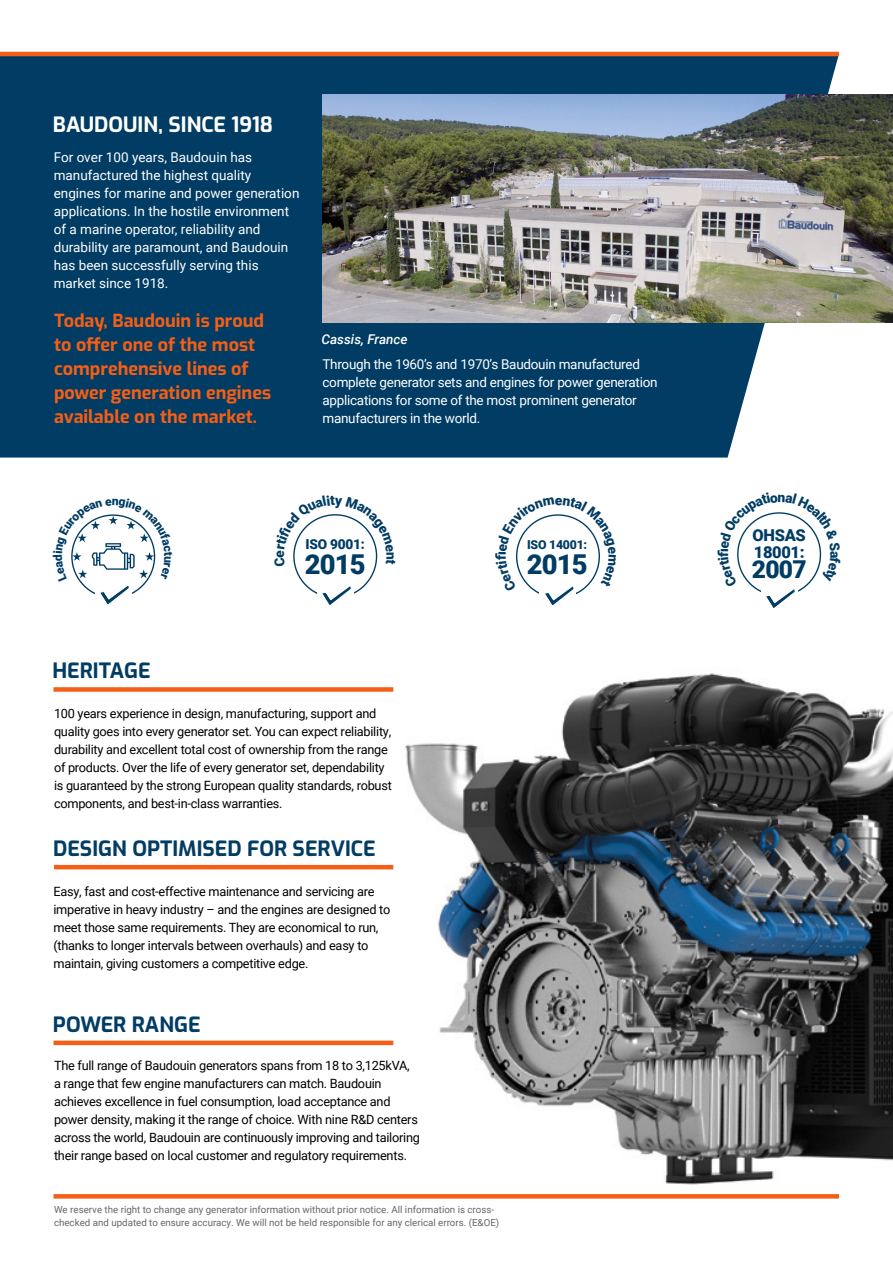
<style>
.page{position:relative;width:893px;height:1263px;background:#fff}
.page>*{position:absolute;margin:0;border:0;box-sizing:border-box;transform-origin:0 0}
.t1{font:900 27.3px "Roboto";letter-spacing:-.03em;color:#003c64}
.t2{font:900 24.6px "Roboto";color:#003c64}
.t3{font:100 21px "Exo";color:#003c64}
.t4{font:100 21px "Exo";color:#fff}
.t5{font:100 18px/24px "Exo";color:#f55e16}
.t6{font:900 16.35px "Roboto";letter-spacing:-.02em;color:#003c64}
.t7{font:900 13.65px "Roboto";letter-spacing:-.02em;color:#003c64}
.t8{font:13.5px/18px "Roboto";color:#fff}
.t9{font:13.5px/18px "Roboto";letter-spacing:-.02em;color:#fff}
.t10{font:italic 500 13.5px "Roboto";color:#fff}
.t11{font:12.75px/18px "Roboto";letter-spacing:-.02em;color:#000}
.t12{font:900 12.3px "Roboto";letter-spacing:-.02em;color:#003c64}
.t13{font:9.75px/12.8px "Roboto";color:#666}
</style>
<div class="page">
<img style="left:377px;top:673px;width:516px;height:512px">
<div style="left:0;top:56px;width:839px;height:402px;background:#003c64"></div>
<div style="left:54px;top:687px;width:339px;height:5px;background:#f55e16"></div>
<hr style="left:0;top:52px;width:839px;height:4px;background:#f55e16">
<hr style="left:54px;top:865px;width:339px;height:4px;background:#f55e16">
<div style="left:54px;top:1040px;width:339px;height:5px;background:#f55e16"></div>
<img style="left:322px;top:94px;width:571px;height:228px">
<svg style="left:54px;top:1194px;width:785px;height:4px;background:#f5621b"></svg>
<svg style="left:322px;top:586px;width:30px;height:20px"></svg>
<svg style="left:766px;top:589px;width:30px;height:20px"></svg>
<svg style="left:293px;top:514px;width:85px;height:53px"></svg>
<svg style="left:516px;top:514px;width:84px;height:92px"></svg>
<svg style="left:71px;top:514px;width:85px;height:91px"></svg>
<svg style="left:737px;top:512px;width:84px;height:39px"></svg>
<p class="t4" style="left:53px;top:109px;width:222px">BAUDOUIN, SINCE 1918</p>
<p class="t8" style="left:54px;top:147px;width:247px">For over 100 years, Baudouin has manufactured the highest quality engines for marine and power generation applications. In the hostile environment of a marine operator, reliability and durability are paramount, and Baudouin has been successfully serving this market since 1918.</p>
<p class="t5" style="left:54px;top:308px;width:219px">Today, Baudouin is proud to offer one of the most comprehensive lines of power generation engines available on the market.</p>
<p class="t10" style="left:322px;top:330px;width:87px">Cassis, France</p>
<p class="t9" style="left:322px;top:355px;width:337px">Through the 1960’s and 1970’s Baudouin manufactured complete generator sets and engines for power generation applications for some of the most prominent generator manufacturers in the world.</p>
<p class="t7" style="left:306px;top:535px;width:61px">ISO 9001:</p>
<p class="t1" style="left:305px;top:545px;width:62px">2015</p>
<p class="t7" style="left:492px;top:560px;width:10px;rotate:-90deg">f</p>
<p class="t7" style="left:401px;top:552px;width:9px;rotate:90deg">n</p>
<p class="t12" style="left:527px;top:536px;width:62px">ISO 14001:</p>
<p class="t1" style="left:527px;top:545px;width:62px">2015</p>
<p class="t3" style="left:52px;top:656px;width:100px">HERITAGE</p>
<p class="t11" style="left:54px;top:704px;width:339px">100 years experience in design, manufacturing, support and quality goes into every generator set. You can expect reliability, durability and excellent total cost of ownership from the range of products. Over the life of every generator set, dependability is guaranteed by the strong European quality standards, robust components, and best-in-class warranties.</p>
<p class="t3" style="left:53px;top:833px;width:324px">DESIGN OPTIMISED FOR SERVICE</p>
<p class="t11" style="left:53px;top:882px;width:338px">Easy, fast and cost-effective maintenance and servicing are imperative in heavy industry – and the engines are designed to meet those same requirements. They are economical to run, (thanks to longer intervals between overhauls) and easy to maintain, giving customers a competitive edge.</p>
<p class="t3" style="left:53px;top:1009px;width:149px">POWER RANGE</p>
<p class="t11" style="left:54px;top:1055px;width:367px">The full range of Baudouin generators spans from 18 to 3,125kVA,<br>a range that few engine manufacturers can match. Baudouin achieves excellence in fuel consumption, load acceptance and power density, making it the range of choice. With nine R&amp;D centers across the world, Baudouin are continuously improving and tailoring their range based on local customer and regulatory requirements.</p>
<p class="t13" style="left:54px;top:1202px;width:447px">We reserve the right to change any generator information without prior notice. All information is cross&shy;checked and updated to ensure accuracy. We will not be held responsible for any clerical errors. (E&amp;OE)</p>
<p class="t6" style="left:753px;top:524px;width:55px">OHSAS</p>
<p class="t6" style="left:754px;top:540px;width:52px">18001:</p>
<p class="t2" style="left:752px;top:552px;width:56px">2007</p>
<p class="t7" style="left:714px;top:557px;width:10px;rotate:-90deg">f</p>
<p class="t7" style="left:845px;top:551px;width:9px;rotate:90deg">a</p>
</div>
